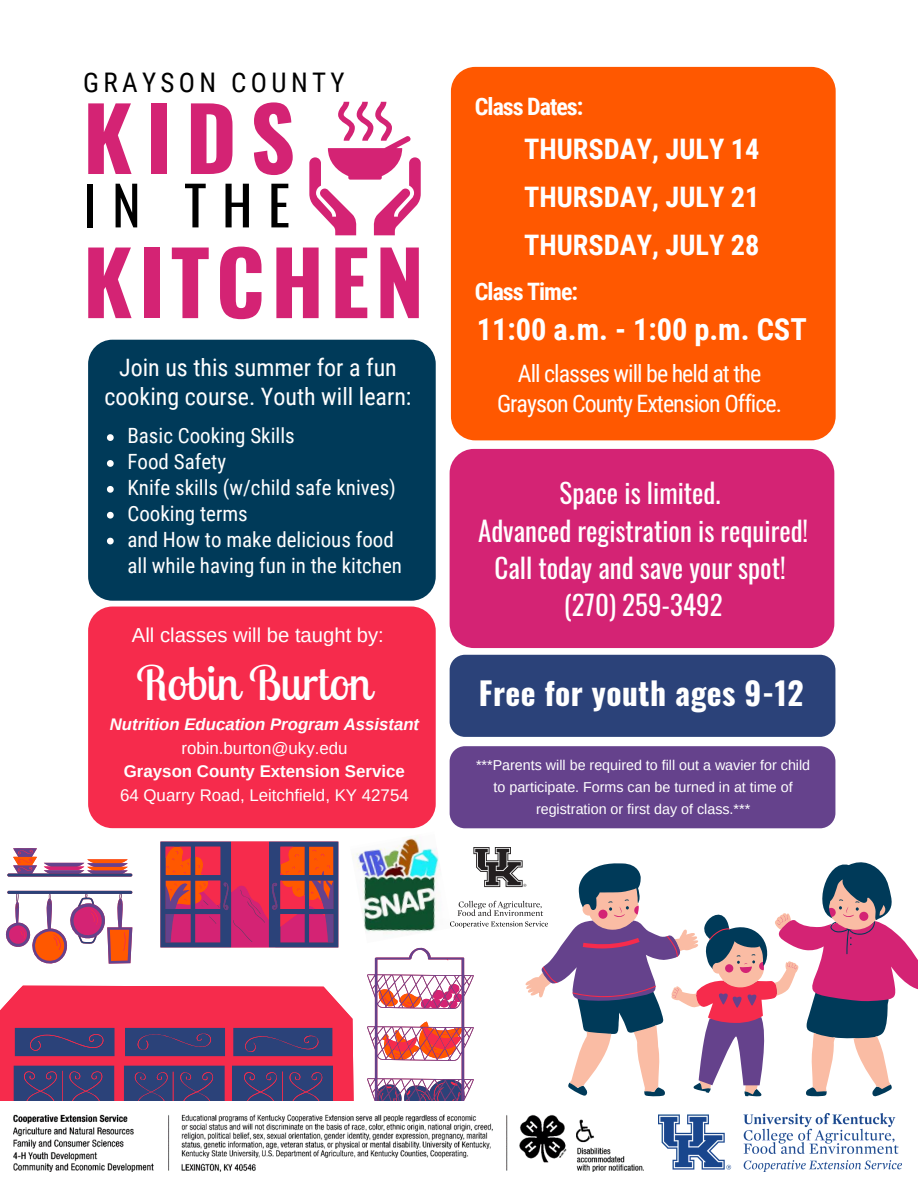
<style>
.page{position:relative;width:918px;height:1188px;background:#fff}
.page>*{position:absolute;margin:0;border:0;box-sizing:border-box;transform-origin:0 0}
.t1{font:700 87.15px "Oswald";letter-spacing:.07em;color:#d42374}
.t2{font:54px "Oswald";color:#000}
.t3{font:47.25px "Lobster Two";color:#fff}
.t4{font:700 31.5px "Oswald";letter-spacing:.015em;color:#fff}
.t5{font:700 30.3px "Roboto Condensed";color:#fff}
.t6{font:700 28.2px "Roboto Condensed";color:#fff}
.t7{font:27px/37.2px "Oswald";color:#fff;text-align:center}
.t8{font:27px "Roboto Condensed";letter-spacing:.16em;color:#000}
.t9{font:24px "Roboto Condensed";letter-spacing:-.04em;color:#fff}
.t10{font:24px/29.2px "Roboto Condensed";color:#fff;text-align:center}
.t11{font:700 24px "Roboto Condensed";letter-spacing:-.04em;color:#fff}
.t12{font:21px/25.8px "Roboto Condensed";color:#fff}
.t13{font:20.25px "Arimo";color:#fff}
.t14{font:16.8px "Arimo";color:#fff}
.t15{font:italic 700 16.8px "Arimo";color:#fff}
.t16{font:700 16.8px "Arimo";color:#fff}
.t17{font:14.25px/22.2px "Arimo";color:#fff;text-align:center}
</style>
<div class="page">
<svg style="left:0;top:842px;width:461px;height:259px"></svg>
<svg style="left:525px;top:862px;width:393px;height:234px"></svg>
<img style="left:14px;top:1114px;width:630px;height:57px">
<img style="left:659px;top:1113px;width:243px;height:59px">
<img style="left:350px;top:835px;width:101px;height:108px">
<img style="left:451px;top:848px;width:97px;height:79px">
<svg style="left:309px;top:102px;width:112px;height:133px"></svg>
<div style="left:451px;top:67px;width:385px;height:373px;background:#ff5800;border-radius:24px"></div>
<div style="left:450px;top:655px;width:385px;height:82px;background:#2b4279;border-radius:15px"></div>
<div style="left:88px;top:607px;width:348px;height:221px;background:#f62b4c;border-radius:24px"></div>
<div style="left:88px;top:340px;width:348px;height:261px;background:#003a59;border-radius:24px"></div>
<div style="left:450px;top:449px;width:384px;height:199px;background:#d42374;border-radius:24px"></div>
<div style="left:450px;top:746px;width:385px;height:82px;background:#65428c;border-radius:15px"></div>
<svg style="left:107px;top:434px;width:7px;height:7px"></svg>
<svg style="left:107px;top:460px;width:7px;height:7px"></svg>
<svg style="left:107px;top:486px;width:7px;height:7px"></svg>
<svg style="left:107px;top:512px;width:7px;height:7px"></svg>
<svg style="left:107px;top:538px;width:7px;height:6px"></svg>
<p class="t8" style="left:83px;top:67px;width:263px">GRAYSON COUNTY</p>
<p class="t1" style="left:83px;top:70px;width:214px">KIDS</p>
<p class="t2" style="left:83px;top:163px;width:208px">IN THE</p>
<p class="t1" style="left:83px;top:214px;width:343px">KITCHEN</p>
<p class="t10" style="left:104px;top:353px;width:309px">Join us this summer for a fun cooking course. Youth will learn:</p>
<p class="t12" style="left:127px;top:423px;width:169px">Basic Cooking Skills</p>
<p class="t12" style="left:127px;top:449px;width:100px">Food Safety</p>
<p class="t12" style="left:127px;top:475px;width:270px">Knife skills (w/child safe knives)</p>
<p class="t12" style="left:127px;top:501px;width:122px">Cooking terms</p>
<p class="t12" style="left:127px;top:527px;width:276px">and How to make delicious food all while having fun in the kitchen</p>
<p class="t13" style="left:132px;top:624px;width:253px">All classes will be taught by:</p>
<p class="t3" style="left:136px;top:653px;width:236px">Robin Burton</p>
<p class="t15" style="left:110px;top:715px;width:311px">Nutrition Education Program Assistant</p>
<p class="t14" style="left:181px;top:738px;width:168px">robin.burton@uky.edu</p>
<p class="t16" style="left:124px;top:762px;width:283px">Grayson County Extension Service</p>
<p class="t14" style="left:120px;top:786px;width:290px">64 Quarry Road, Leitchfield, KY 42754</p>
<p class="t11" style="left:475px;top:93px;width:110px">Class Dates:</p>
<p class="t6" style="left:524px;top:132px;width:237px">THURSDAY, JULY 14</p>
<p class="t6" style="left:524px;top:181px;width:237px">THURSDAY, JULY 21</p>
<p class="t6" style="left:524px;top:229px;width:237px">THURSDAY, JULY 28</p>
<p class="t11" style="left:475px;top:278px;width:105px">Class Time:</p>
<p class="t5" style="left:477px;top:312px;width:332px">11:00 a.m. - 1:00 p.m. CST</p>
<p class="t9" style="left:518px;top:360px;width:245px">All classes will be held at the</p>
<p class="t9" style="left:497px;top:389px;width:286px">Grayson County Extension Office.</p>
<p class="t7" style="left:560px;top:474px;width:163px">Space is limited.</p>
<p class="t7" style="left:478px;top:511px;width:332px">Advanced registration is required!<br>Call today and save your spot!</p>
<p class="t7" style="left:564px;top:585px;width:160px">(270) 259-3492</p>
<p class="t4" style="left:479px;top:669px;width:326px">Free for youth ages 9-12</p>
<p class="t17" style="left:476px;top:754px;width:336px">***Parents will be required to fill out a wavier for child to participate. Forms can be turned in at time of registration or first day of class.***</p>
</div>
